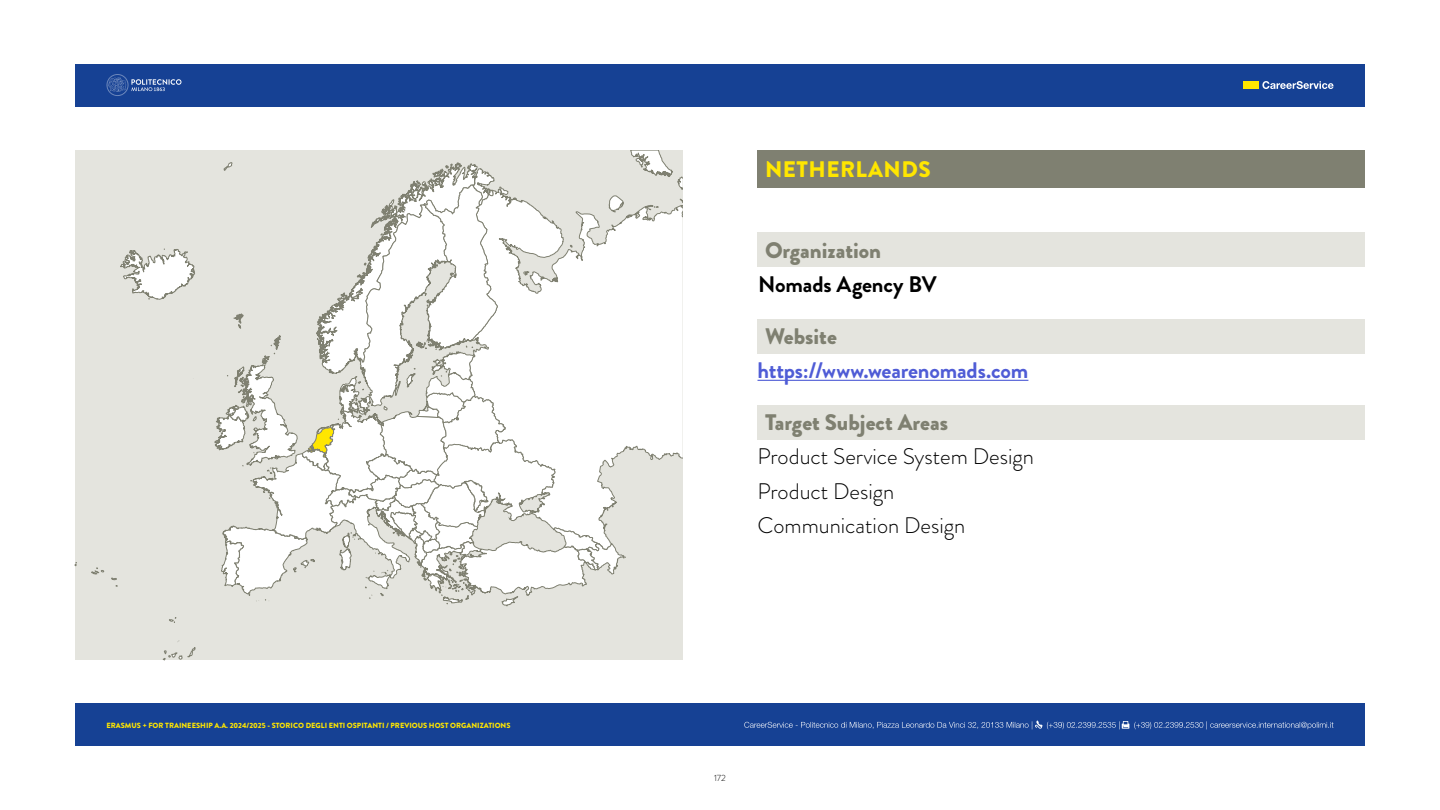
<style>
.page{position:relative;width:1440px;height:810px;background:#fff}
.page>*{position:absolute;margin:0;border:0;box-sizing:border-box;transform-origin:0 0}
.t1{font:300 22.5px/34.5px "Brandon Grotesque";color:#000}
.t2{font:900 22.5px "Brandon Grotesque";color:#7f8071}
.t3{font:700 22.5px "Brandon Grotesque";letter-spacing:-.01em;color:#4f5cd6}
.t4{font:700 22.5px "Brandon Grotesque";letter-spacing:-.005em;color:#000}
.t5{font:900 22.5px "Brandon Grotesque";letter-spacing:.02em;color:#ffe600}
.t6{font:300 9px "Brandon Grotesque";color:#000}
.t7{font:900 7.5px "Brandon Grotesque";color:#ffe600}
</style>
<div class="page">
<div style="left:75px;top:704px;width:1290px;height:42px;background:#164194"></div>
<div style="left:75px;top:64px;width:1290px;height:42px;background:#164194"></div>
<svg style="left:106px;top:74px;width:76px;height:22px"></svg>
<div style="left:1244px;top:81px;width:15px;height:8px;background:#ffe600"></div>
<svg style="left:1262px;top:81px;width:72px;height:8px"></svg>
<div style="left:75px;top:150px;width:607px;height:510px;background:#e4e4de"></div>
<svg style="left:417px;top:150px;width:265px;height:310px"></svg>
<svg style="left:75px;top:185px;width:551px;height:475px"></svg>
<svg style="left:744px;top:720px;width:589px;height:9px"></svg>
<div style="left:758px;top:319px;width:607px;height:34px;background:#e4e4de"></div>
<div style="left:758px;top:405px;width:607px;height:34px;background:#e4e4de"></div>
<div style="left:758px;top:233px;width:607px;height:34px;background:#e4e4de"></div>
<div style="left:758px;top:150px;width:607px;height:38px;background:#7f8071"></div>
<hr style="left:758px;top:380px;width:270px;height:1px;background:#4f5cd6">
<p class="t7" style="left:106px;top:720px;width:406px">ERASMUS + FOR TRAINEESHIP A.A. 2024/2025 - STORICO DEGLI ENTI OSPITANTI / PREVIOUS HOST ORGANIZATIONS</p>
<h1 class="t5" style="left:765px;top:153px;width:167px">NETHERLANDS</h1>
<h1 class="t2" style="left:765px;top:234px;width:118px">Organization</h1>
<h1 class="t4" style="left:758px;top:268px;width:180px">Nomads Agency BV</h1>
<h1 class="t2" style="left:765px;top:320px;width:73px">Website</h1>
<h1 class="t3" style="left:758px;top:355px;width:272px">https://www.wearenomads.com</h1>
<h1 class="t2" style="left:765px;top:406px;width:185px">Target Subject Areas</h1>
<h1 class="t1" style="left:758px;top:439px;width:278px">Product Service System Design<br>Product Design<br>Communication Design</h1>
<p class="t6" style="left:714px;top:772px;width:13px">172</p>
</div>
